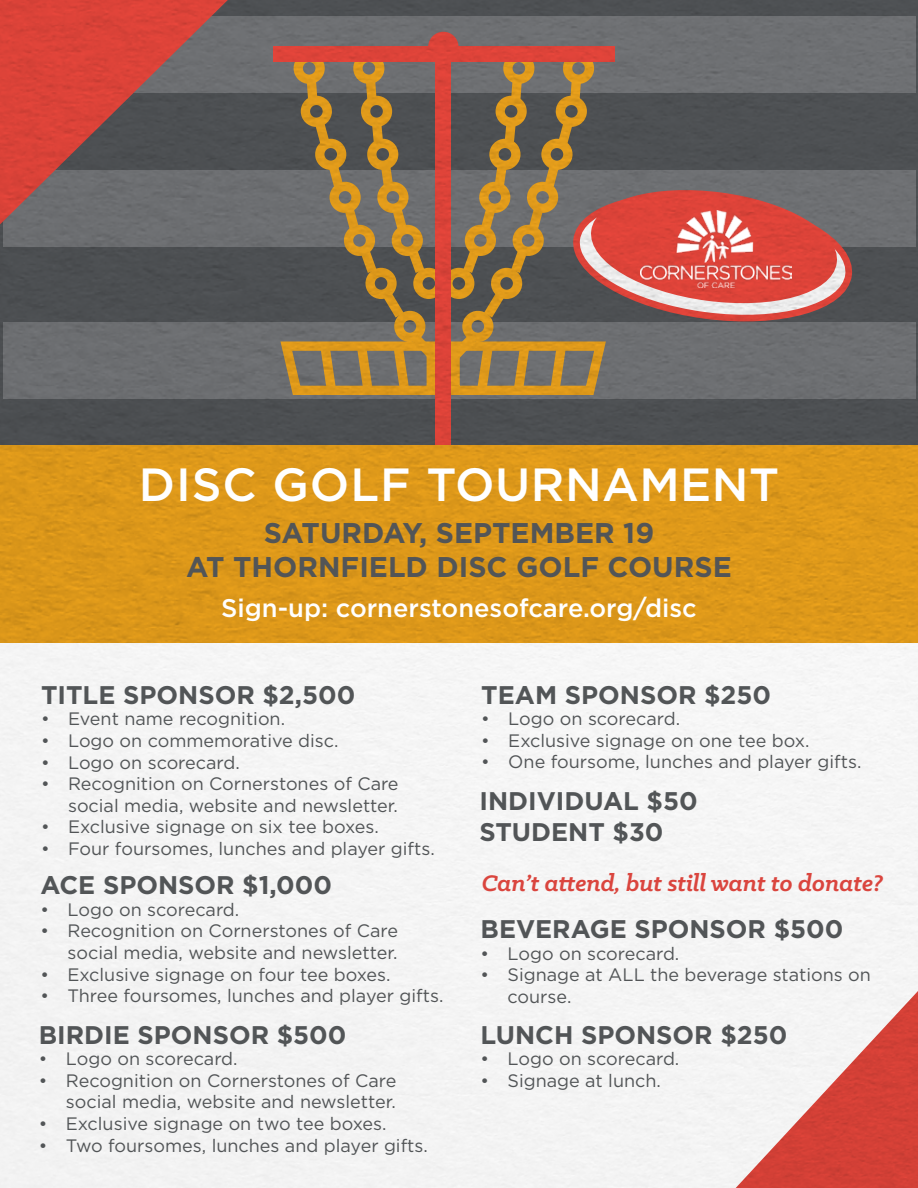
<style>
.page{position:relative;width:918px;height:1188px;background:#fff}
.page>*{position:absolute;margin:0;border:0;box-sizing:border-box;transform-origin:0 0}
.t1{font:500 46.5px "Gotham";letter-spacing:.01em;color:#fff}
.t2{font:700 28.5px/34.2px "Gotham";color:#525557;text-align:center}
.t3{font:700 25.5px/30.6px "Gotham";color:#525557}
.t4{font:500 25.5px "Gotham";color:#fff}
.t5{font:italic 700 25.5px "Klinic Slab";color:#da453e}
.t6{font:18px/21.6px "Gotham";color:#525557;text-align:right}
</style>
<div class="page">
<img style="left:0;top:0;width:918px;height:644px">
<img style="left:736px;top:991px;width:182px;height:197px">
<img style="left:641px;top:210px;width:150px;height:78px">
<h1 class="t1" style="left:139px;top:454px;width:642px">DISC GOLF TOURNAMENT</h1>
<h2 class="t2" style="left:186px;top:516px;width:547px">SATURDAY, SEPTEMBER 19<br>AT THORNFIELD DISC GOLF COURSE</h2>
<h3 class="t4" style="left:221px;top:591px;width:477px">Sign-up: cornerstonesofcare.org/disc</h3>
<h3 class="t3" style="left:41px;top:679px;width:316px">TITLE SPONSOR $2,500</h3>
<p class="t6" style="left:41px;top:708px;width:246px">• Event name recognition.</p>
<p class="t6" style="left:41px;top:729px;width:299px">• Logo on commemorative disc.</p>
<p class="t6" style="left:41px;top:751px;width:200px">• Logo on scorecard.</p>
<p class="t6" style="left:41px;top:773px;width:359px">• Recognition on Cornerstones of Care social media, website and newsletter.</p>
<p class="t6" style="left:41px;top:816px;width:339px">• Exclusive signage on six tee boxes.</p>
<p class="t6" style="left:41px;top:837px;width:395px">• Four foursomes, lunches and player gifts.</p>
<h3 class="t3" style="left:40px;top:870px;width:293px">ACE SPONSOR $1,000</h3>
<p class="t6" style="left:40px;top:898px;width:200px">• Logo on scorecard.</p>
<p class="t6" style="left:40px;top:920px;width:359px">• Recognition on Cornerstones of Care social media, website and newsletter.</p>
<p class="t6" style="left:41px;top:963px;width:352px">• Exclusive signage on four tee boxes.</p>
<p class="t6" style="left:40px;top:985px;width:404px">• Three foursomes, lunches and player gifts.</p>
<h3 class="t3" style="left:39px;top:1019px;width:309px">BIRDIE SPONSOR $500</h3>
<p class="t6" style="left:39px;top:1048px;width:200px">• Logo on scorecard.</p>
<p class="t6" style="left:39px;top:1069px;width:359px">• Recognition on Cornerstones of Care social media, website and newsletter.</p>
<p class="t6" style="left:39px;top:1112px;width:349px">• Exclusive signage on two tee boxes.</p>
<p class="t6" style="left:39px;top:1134px;width:391px">• Two foursomes, lunches and player gifts.</p>
<h3 class="t3" style="left:481px;top:679px;width:291px">TEAM SPONSOR $250</h3>
<p class="t6" style="left:481px;top:708px;width:200px">• Logo on scorecard.</p>
<p class="t6" style="left:481px;top:729px;width:330px">• Exclusive signage on one tee box.</p>
<p class="t6" style="left:481px;top:751px;width:382px">• One foursome, lunches and player gifts.</p>
<h3 class="t3" style="left:480px;top:785px;width:220px">INDIVIDUAL $50<br>STUDENT $30</h3>
<h3 class="t5" style="left:482px;top:866px;width:403px">Can’t attend, but still want to donate?</h3>
<h3 class="t3" style="left:481px;top:913px;width:364px">BEVERAGE SPONSOR $500</h3>
<p class="t6" style="left:481px;top:942px;width:200px">• Logo on scorecard.</p>
<p class="t6" style="left:508px;top:964px;width:365px;text-align:left;text-indent:-27px">• Signage at ALL the beverage stations on course.</p>
<h3 class="t3" style="left:481px;top:1019px;width:308px">LUNCH SPONSOR $250</h3>
<p class="t6" style="left:481px;top:1048px;width:200px">• Logo on scorecard.</p>
<p class="t6" style="left:481px;top:1069px;width:182px">• Signage at lunch.</p>
</div>
